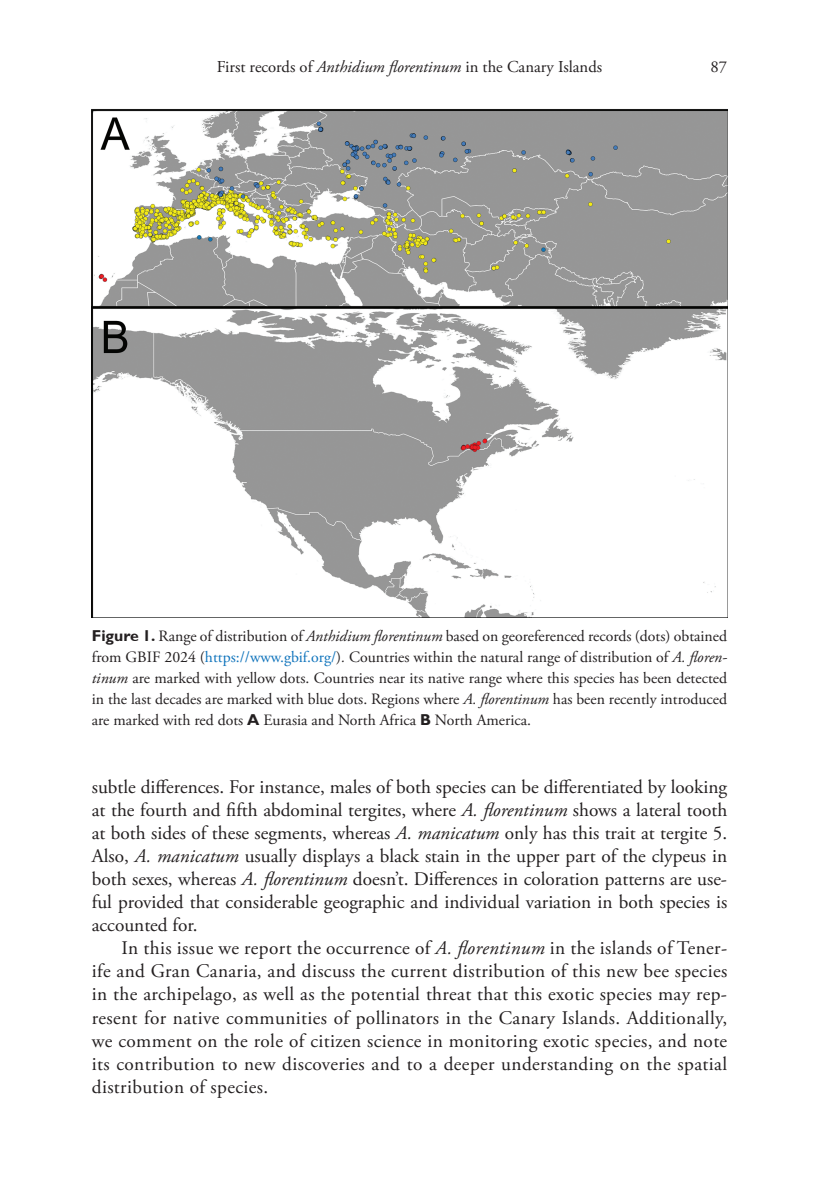
<style>
.page{position:relative;width:819px;height:1191px;background:#fff}
.page>*{position:absolute;margin:0;border:0;box-sizing:border-box;transform-origin:0 0}
.t1{font:19.25px/23.1px "Adobe Garamond Pro";letter-spacing:.01em;color:#231f20;text-align:justify}
.t2{font:16.62px "Adobe Garamond Pro";color:#231f20}
.t3{font:15.75px/21px "Adobe Garamond Pro";color:#231f20;text-align:justify}
.s1{font-style:italic}
.s2{font-family:"Gill Sans";font-weight:700}
.s3{color:#1074bc}
</style>
<div class="page">
<img style="left:92px;top:109px;width:635px;height:508px">
<p class="t2" style="left:217px;top:56px;width:387px">First records of <span class="s1">Anthidium florentinum</span> in the Canary Islands</p>
<p class="t2" style="left:710px;top:56px;width:18px">87</p>
<p class="t3" style="left:92px;top:626px;width:637px"><span class="s2">Figure 1.</span> Range of distribution of <span class="s1">Anthidium florentinum</span> based on georeferenced records (dots) obtained from GBIF 2024 (<span class="s3">https://www.gbif.org/</span>)<span class="s1">.</span> Countries within the natural range of distribution of <span class="s1">A. floren&shy;tinum</span> are marked with yellow dots. Countries near its native range where this species has been detected in the last decades are marked with blue dots. Regions where <span class="s1">A. florentinum</span> has been recently introduced are marked with red dots <span class="s2">A</span> Eurasia and North Africa <span class="s2">B</span> North America.</p>
<p class="t1" style="left:92px;top:775px;width:637px">subtle differences. For instance, males of both species can be differentiated by looking at the fourth and fifth abdominal tergites, where <span class="s1">A. florentinum</span> shows a lateral tooth at both sides of these segments, whereas <span class="s1">A. manicatum</span> only has this trait at tergite 5.<br>Also, <span class="s1">A. manicatum</span> usually displays a black stain in the upper part of the clypeus in both sexes, whereas <span class="s1">A. florentinum</span> doesn’t. Differences in coloration patterns are use&shy;ful provided that considerable geographic and individual variation in both species is accounted for.</p>
<p class="t1" style="left:92px;top:937px;width:637px;text-indent:30px">In this issue we report the occurrence of <span class="s1">A. florentinum</span> in the islands of Tener&shy;ife and Gran Canaria, and discuss the current distribution of this new bee species in the archipelago, as well as the potential threat that this exotic species may rep&shy;resent for native communities of pollinators in the Canary Islands. Additionally, we comment on the role of citizen science in monitoring exotic species, and note its contribution to new discoveries and to a deeper understanding on the spatial distribution of species.</p>
</div>
